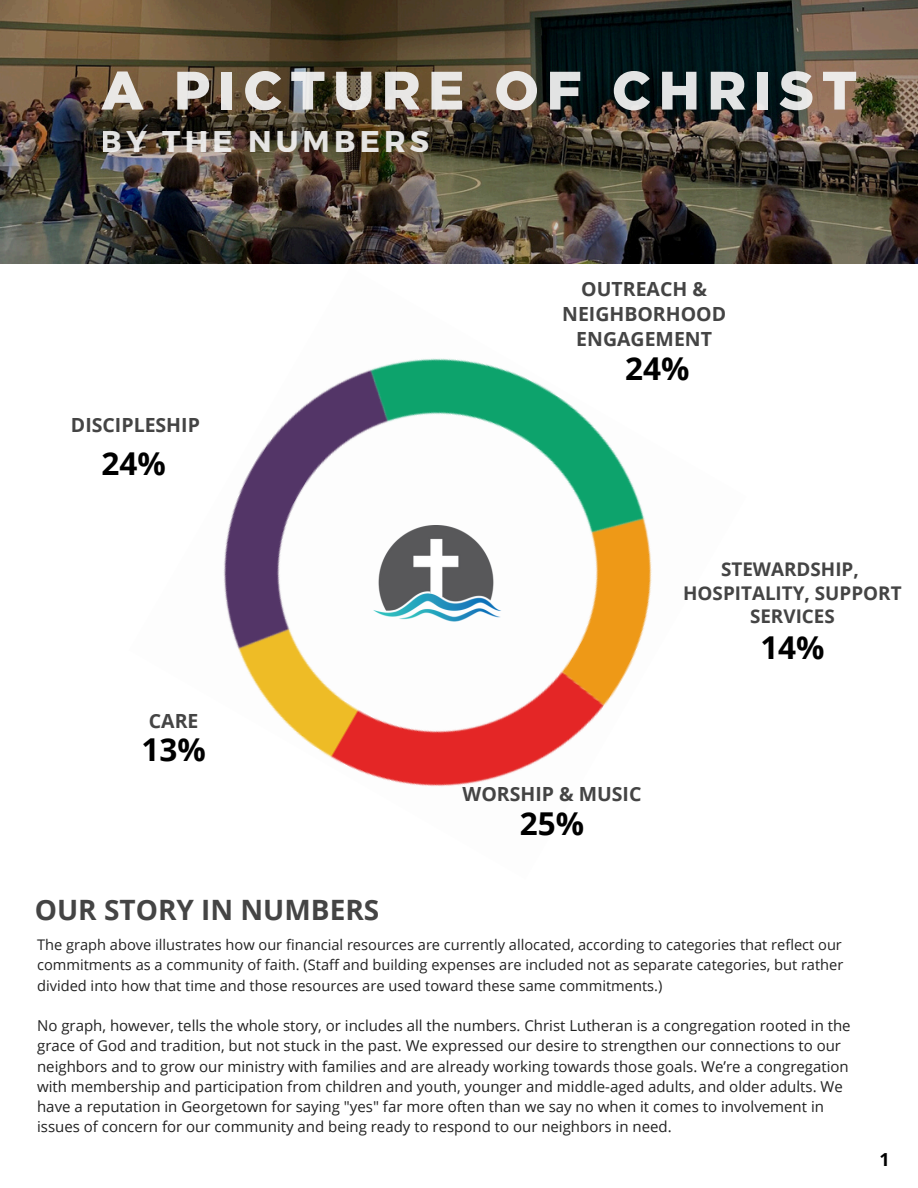
<style>
.page{position:relative;width:918px;height:1188px;background:#fff}
.page>*{position:absolute;margin:0;border:0;box-sizing:border-box;transform-origin:0 0}
.t1{font:900 54px "Gotham";letter-spacing:.14em;color:#f2f2f2}
.t2{font:700 31.5px "Open Sans";color:#000}
.t3{font:700 30px "Montserrat";letter-spacing:.14em;color:#f2f2f2}
.t4{font:700 28.05px "Open Sans";color:#444}
.t5{font:700 19.5px/25.2px "Open Sans";color:#444;text-align:center}
.t6{font:700 18.9px/23.9px "Open Sans";color:#444;text-align:center}
.t7{font:700 18px "Open Sans";color:#000}
.t8{font:15px/20.2px "Open Sans";color:#222}
.t9{font:14.7px/20.2px "Open Sans";color:#222;text-align:justify}
</style>
<div class="page">
<img style="left:0;top:0;width:918px;height:263px">
<img style="left:223px;top:358px;width:429px;height:429px">
<img style="left:373px;top:525px;width:129px;height:97px">
<h1 class="t1" style="left:101px;top:70px;width:758px">A PICTURE OF CHRIST</h1>
<h3 class="t3" style="left:101px;top:122px;width:330px">BY THE NUMBERS</h3>
<h4 class="t5" style="left:71px;top:412px;width:130px">DISCIPLESHIP</h4>
<h2 class="t2" style="left:101px;top:442px;width:66px">24%</h2>
<h4 class="t5" style="left:149px;top:707px;width:51px">CARE</h4>
<h2 class="t2" style="left:142px;top:728px;width:66px">13%</h2>
<h4 class="t5" style="left:562px;top:276px;width:166px">OUTREACH &amp;<br>NEIGHBORHOOD<br>ENGAGEMENT</h4>
<h3 class="t2" style="left:625px;top:347px;width:66px">24%</h3>
<h4 class="t6" style="left:683px;top:556px;width:220px">STEWARDSHIP,<br>HOSPITALITY, SUPPORT<br>SERVICES</h4>
<h2 class="t2" style="left:760px;top:625px;width:66px">14%</h2>
<h4 class="t5" style="left:463px;top:781px;width:180px">WORSHIP &amp; MUSIC</h4>
<h2 class="t2" style="left:520px;top:801px;width:66px">25%</h2>
<p class="t4" style="left:35px;top:891px;width:346px">OUR STORY IN NUMBERS</p>
<h2 class="t9" style="left:37px;top:934px;width:808px">The graph above illustrates how our financial resources are currently allocated, according to categories that reflect our commitments as a community of faith. (Staff and building expenses are included not as separate categories, but rather divided into how that time and those resources are used toward these same commitments.)</h2>
<p class="t8" style="left:37px;top:1015px;width:815px">No graph, however, tells the whole story, or includes all the numbers. Christ Lutheran is a congregation rooted in the grace of God and tradition, but not stuck in the past. We expressed our desire to strengthen our connections to our neighbors and to grow our ministry with families and are already working towards those goals. We’re a congregation with membership and participation from children and youth, younger and middle-aged adults, and older adults. We have a reputation in Georgetown for saying "yes" far more often than we say no when it comes to involvement in issues of concern for our community and being ready to respond to our neighbors in need.</p>
<p class="t7" style="left:879px;top:1146px;width:12px">1</p>
</div>
